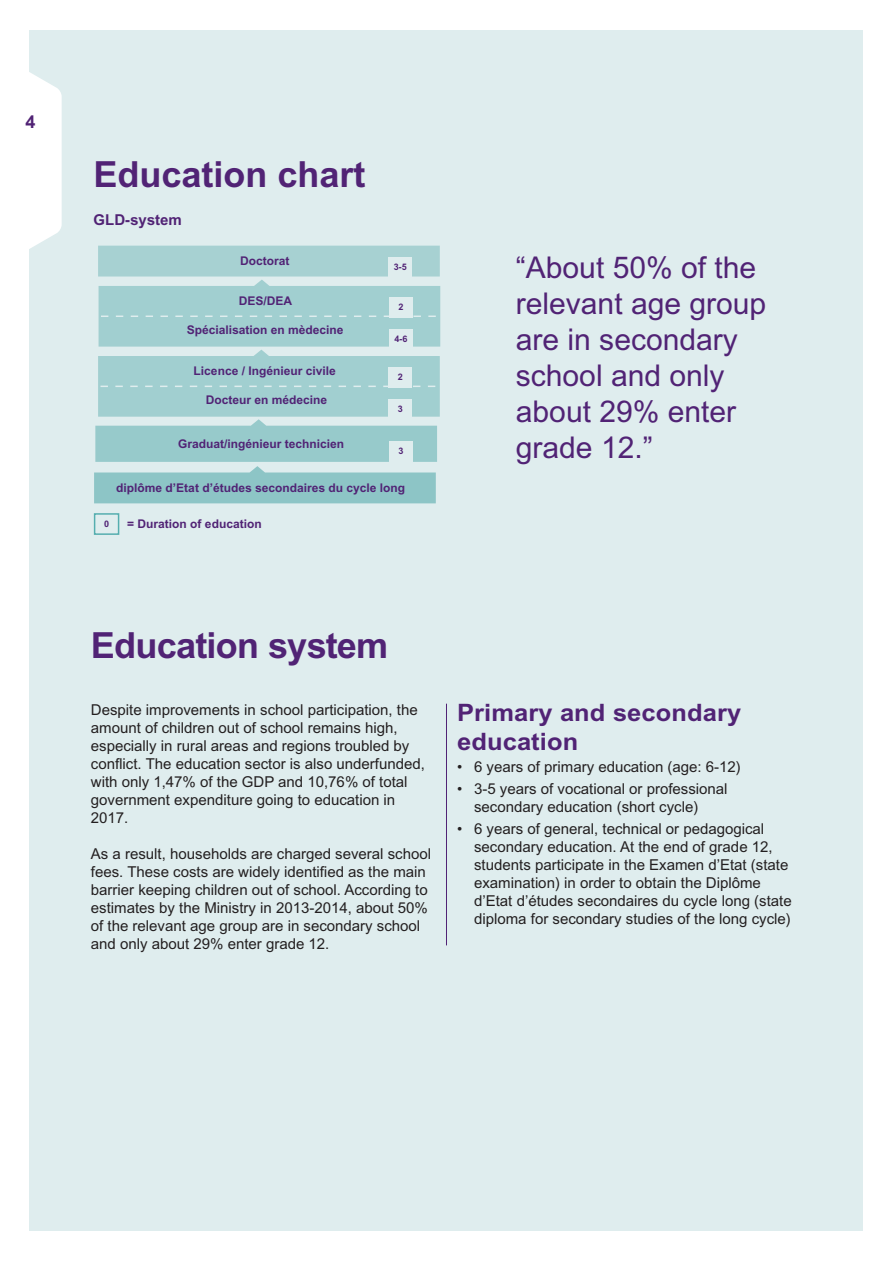
<style>
.page{position:relative;width:893px;height:1263px;background:#fff}
.page>*{position:absolute;margin:0;border:0;box-sizing:border-box;transform-origin:0 0}
.t1{font:700 36px "Arial MT Std";letter-spacing:-.02em;color:#512375}
.t2{font:700 36px "Arial MT Std";color:#512375}
.t3{font:30px/36px "Arial MT Std";color:#512375}
.Tittel-2{font:700 24px/28.8px "Arial MT Std";letter-spacing:.005em;color:#512375;scale:1.06 1}
.t4{font:700 18px "Arial";color:#512375}
.Bullit_points{font:15px/18px "Arial MT Std";color:#231f20}
.Bullit_points-2{font:700 15px "Arial MT Std";color:#512375}
.t5{font:700 12px "Arial MT Std";color:#512375}
.t6{font:700 9px "Arial MT Std";color:#512375}
</style>
<div class="page">
<div style="left:30px;top:30px;width:833px;height:1201px;background:#dfedee"></div>
<svg style="left:29px;top:30px;width:33px;height:269px"></svg>
<hr style="left:446px;top:704px;width:1px;height:241px;background:#512375">
<div style="left:94px;top:513px;width:25px;height:22px;border:2px solid #55aeaf"></div>
<svg style="left:94px;top:246px;width:347px;height:257px"></svg>
<div style="left:388px;top:367px;width:24px;height:20px;background:#dfedee"></div>
<div style="left:389px;top:442px;width:24px;height:20px;background:#dfedee"></div>
<div style="left:388px;top:257px;width:24px;height:21px;background:#dfedee"></div>
<p class="t4" style="left:26px;top:110px;width:12px">4</p>
<p class="t2" style="left:94px;top:153px;width:274px">Education chart</p>
<p class="Bullit_points-2" style="left:94px;top:211px;width:90px">GLD-system</p>
<p class="t5" style="left:240px;top:254px;width:51px">Doctorat</p>
<p class="t5" style="left:239px;top:294px;width:55px">DES/DEA</p>
<p class="t5" style="left:187px;top:323px;width:158px">Spécialisation en mèdecine</p>
<p class="t5" style="left:194px;top:364px;width:144px">Licence / Ingénieur civile</p>
<p class="t5" style="left:206px;top:393px;width:123px">Docteur en médecine</p>
<p class="t5" style="left:178px;top:436px;width:168px">Graduat/ingénieur technicien</p>
<p class="t6" style="left:394px;top:262px;width:15px">3-5</p>
<p class="t6" style="left:398px;top:301px;width:7px">2</p>
<p class="t6" style="left:394px;top:333px;width:15px">4-6</p>
<p class="t6" style="left:398px;top:371px;width:7px">2</p>
<p class="t6" style="left:398px;top:403px;width:7px">3</p>
<p class="t6" style="left:398px;top:446px;width:7px">3</p>
<p class="t5" style="left:116px;top:481px;width:290px">diplôme d’Etat d’études secondaires du cycle long</p>
<p class="t6" style="left:104px;top:519px;width:7px">0</p>
<p class="t5" style="left:127px;top:516px;width:136px">= Duration of education</p>
<p class="t3" style="left:516px;top:250px;width:252px">“About 50% of the relevant age group are in secondary school and only about 29% enter grade 12.”</p>
<p class="t1" style="left:91px;top:624px;width:299px">Education system</p>
<p class="Bullit_points" style="left:91px;top:700px;width:336px">Despite improvements in school participation, the amount of children out of school remains high, especially in rural areas and regions troubled by conflict. The education sector is also underfunded, with only 1,47% of the GDP and 10,76% of total government expenditure going to education in 2017.</p>
<p class="Bullit_points" style="left:91px;top:844px;width:342px">As a result, households are charged several school fees. These costs are widely identified as the main barrier keeping children out of school. According to estimates by the Ministry in 2013-2014, about 50% of the relevant age group are in secondary school and only about 29% enter grade 12.</p>
<p class="Tittel-2" style="left:457px;top:698px;width:269px">Primary and secondary education</p>
<p class="Bullit_points" style="left:457px;top:757px;width:285px">• 6 years of primary education (age: 6-12)</p>
<p class="Bullit_points" style="left:474px;top:779px;width:255px;text-indent:-17px">• 3-5 years of vocational or professional secondary education (short cycle)</p>
<p class="Bullit_points" style="left:474px;top:820px;width:319px;text-indent:-17px">• 6 years of general, technical or pedagogical secondary education. At the end of grade 12, students participate in the Examen d’Etat (state examination) in order to obtain the Diplôme d’Etat d’études secondaires du cycle long (state diploma for secondary studies of the long cycle)</p>
</div>
